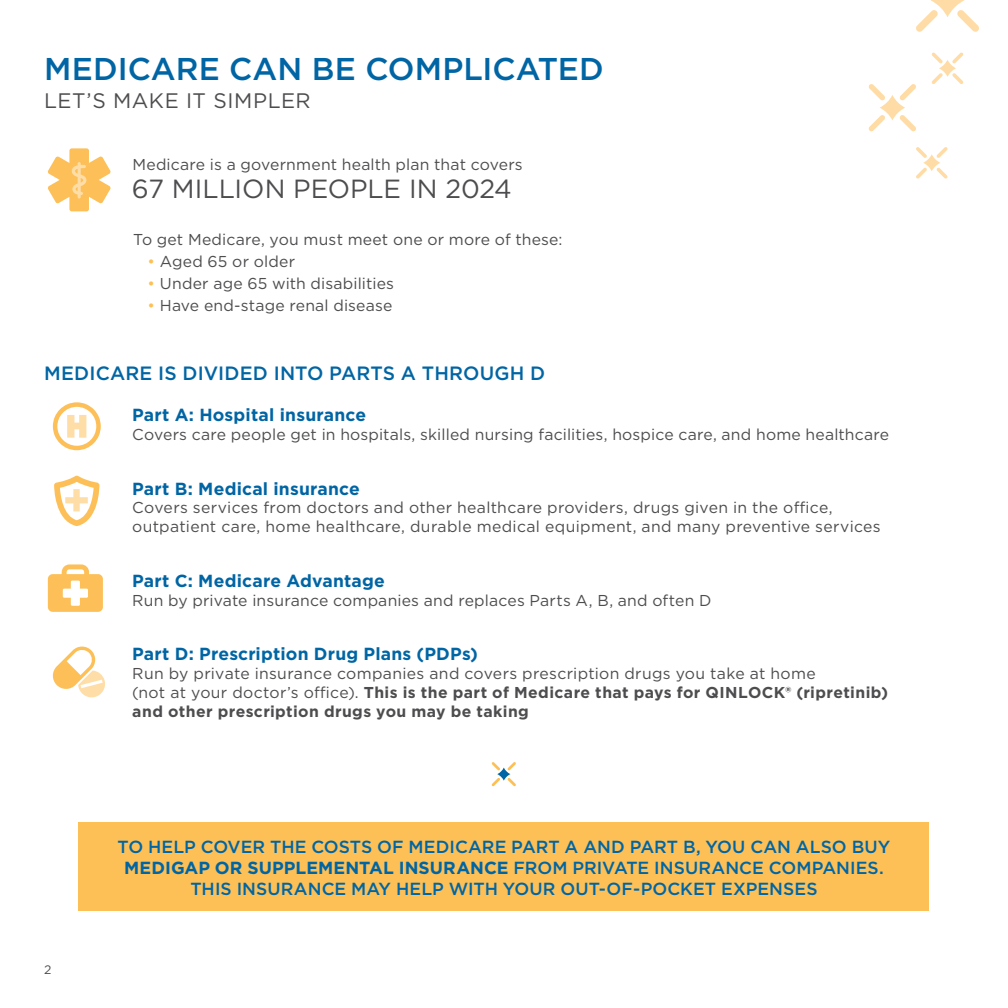
<style>
.page{position:relative;width:1008px;height:1008px;background:#fff}
.page>*{position:absolute;margin:0;border:0;box-sizing:border-box;transform-origin:0 0}
.t1{font:500 31.5px "Gotham";color:#0065a4}
.t2{font:26.25px "Gotham";letter-spacing:-.005em;color:#4d4d4f}
.t3{font:21px "Gotham";letter-spacing:.025em;color:#4d4d4f}
.t4{font:500 19.25px "Gotham";letter-spacing:.005em;color:#0065a4}
.t5{font:500 17.5px/21px "Gotham";color:#0065a4;text-align:center}
.t6{font:700 17.5px "Gotham";letter-spacing:.01em;color:#0065a4}
.t7{font:15.75px/18.9px "Gotham";letter-spacing:.015em;color:#4d4d4f}
.t8{font:12.25px "Gotham";color:#4d4d4f}
.s1{color:#fdc057}
.s2{font-weight:700}
</style>
<div class="page">
<svg style="left:916px;top:0;width:63px;height:32px"></svg>
<svg style="left:869px;top:84px;width:47px;height:48px"></svg>
<svg style="left:932px;top:52px;width:31px;height:32px"></svg>
<svg style="left:916px;top:147px;width:32px;height:32px"></svg>
<svg style="left:48px;top:148px;width:63px;height:63px"></svg>
<svg style="left:53px;top:402px;width:48px;height:48px"></svg>
<svg style="left:54px;top:476px;width:45px;height:50px"></svg>
<svg style="left:48px;top:564px;width:55px;height:48px"></svg>
<svg style="left:53px;top:647px;width:52px;height:50px"></svg>
<svg style="left:492px;top:762px;width:24px;height:24px"></svg>
<div style="left:79px;top:822px;width:850px;height:89px;background:#fdc057"></div>
<h1 class="t1" style="left:44px;top:49px;width:561px">MEDICARE CAN BE COMPLICATED</h1>
<h3 class="t3" style="left:44px;top:87px;width:268px">LET’S MAKE IT SIMPLER</h3>
<p class="t7" style="left:132px;top:155px;width:392px">Medicare is a government health plan that covers</p>
<h2 class="t2" style="left:132px;top:172px;width:382px">67 MILLION PEOPLE IN 2024</h2>
<p class="t7" style="left:133px;top:230px;width:431px">To get Medicare, you must meet one or more of these:</p>
<p class="t7" style="left:148px;top:252px;width:149px"><span class="s1">•</span> Aged 65 or older</p>
<p class="t7" style="left:148px;top:274px;width:248px"><span class="s1">•</span> Under age 65 with disabilities</p>
<p class="t7" style="left:148px;top:296px;width:246px"><span class="s1">•</span> Have end-stage renal disease</p>
<p class="t4" style="left:44px;top:360px;width:503px">MEDICARE IS DIVIDED INTO PARTS A THROUGH D</p>
<p class="t6" style="left:132px;top:403px;width:235px">Part A: Hospital insurance</p>
<p class="t7" style="left:132px;top:425px;width:758px">Covers care people get in hospitals, skilled nursing facilities, hospice care, and home healthcare</p>
<p class="t6" style="left:132px;top:477px;width:229px">Part B: Medical insurance</p>
<p class="t7" style="left:132px;top:498px;width:750px">Covers services from doctors and other healthcare providers, drugs given in the office, outpatient care, home healthcare, durable medical equipment, and many preventive services</p>
<p class="t6" style="left:132px;top:569px;width:254px">Part C: Medicare Advantage</p>
<p class="t7" style="left:132px;top:590px;width:581px">Run by private insurance companies and replaces Parts A, B, and often D</p>
<p class="t6" style="left:132px;top:642px;width:347px">Part D: Prescription Drug Plans (PDPs)</p>
<p class="t7" style="left:132px;top:663px;width:757px">Run by private insurance companies and covers prescription drugs you take at home<br>(not at your doctor’s office). <span class="s2">This is the part of Medicare that pays for QINLOCK® (ripretinib) and other prescription drugs you may be taking</span></p>
<p class="t8" style="left:44px;top:962px;width:9px">2</p>
<p class="t5" style="left:118px;top:836px;width:774px">TO HELP COVER THE COSTS OF MEDICARE PART A AND PART B, YOU CAN ALSO BUY<br><span class="s2">MEDIGAP OR SUPPLEMENTAL INSURANCE</span> FROM PRIVATE INSURANCE COMPANIES.<br>THIS INSURANCE MAY HELP WITH YOUR OUT-OF-POCKET EXPENSES</p>
</div>
